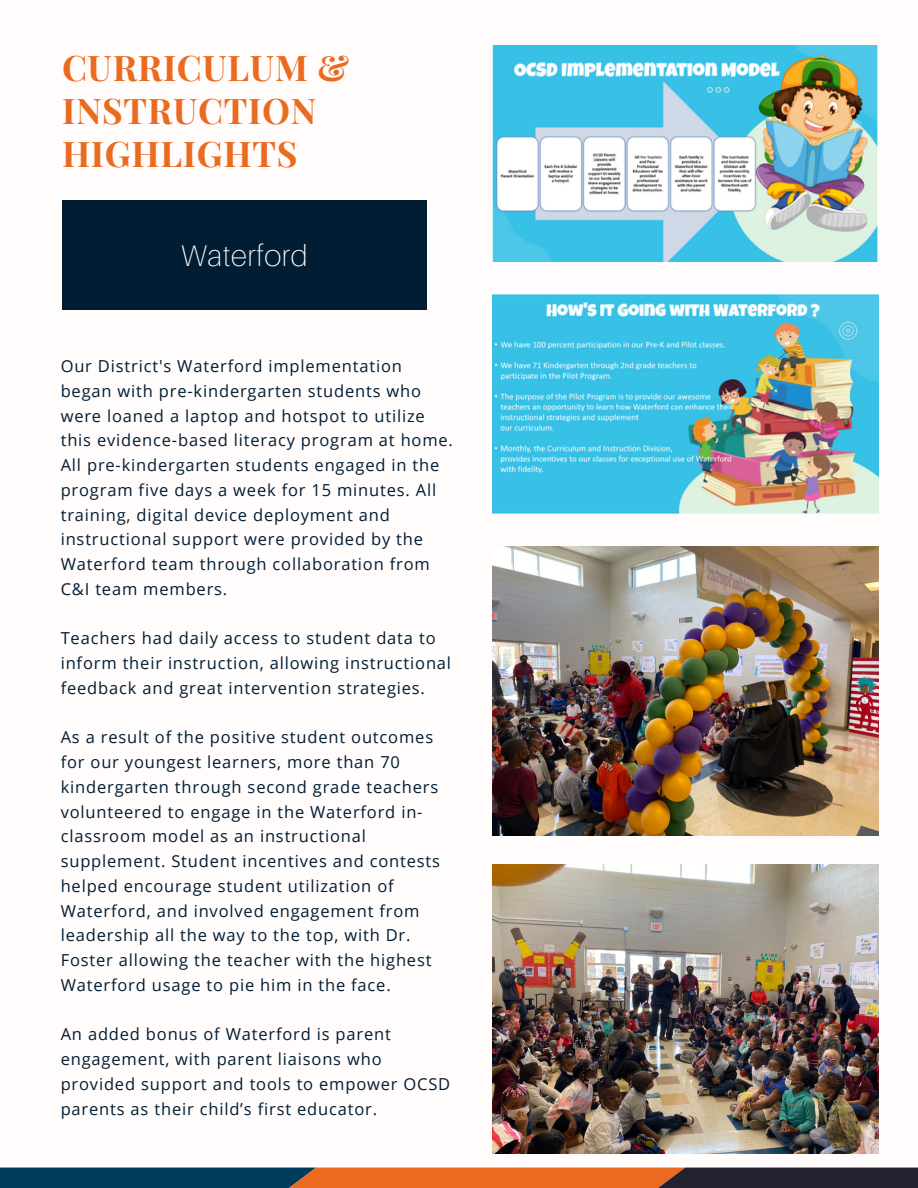
<style>
.page{position:relative;width:918px;height:1188px;background:#fffcfb}
.page>*{position:absolute;margin:0;border:0;box-sizing:border-box;transform-origin:0 0}
.t1{font:700 35.4px/42.8px "Playfair Display";letter-spacing:.02em;color:#ea6a20}
.t2{font:100 30px "Aileron";letter-spacing:.02em;color:#fff}
.t3{font:16.5px/24.8px "Open Sans";letter-spacing:.05em;color:#001d34}
</style>
<div class="page">
<svg style="left:0;top:1168px;width:918px;height:20px;background:#674638"></svg>
<div style="left:62px;top:201px;width:365px;height:109px;background:#001d34"></div>
<img style="left:493px;top:46px;width:385px;height:216px">
<img style="left:493px;top:295px;width:386px;height:218px">
<img style="left:493px;top:864px;width:386px;height:289px">
<img style="left:493px;top:546px;width:386px;height:290px">
<h1 class="t1" style="left:62px;top:45px;width:289px">CURRICULUM &amp;<br>INSTRUCTION<br>HIGHLIGHTS</h1>
<h2 class="t2" style="left:181px;top:237px;width:128px">Waterford</h2>
<p class="t3" style="left:61px;top:353px;width:394px">Our District's Waterford implementation began with pre-kindergarten students who were loaned a laptop and hotspot to utilize this evidence-based literacy program at home.<br>All pre-kindergarten students engaged in the program five days a week for 15 minutes. All training, digital device deployment and instructional support were provided by the Waterford team through collaboration from C&amp;I team members.</p>
<p class="t3" style="left:61px;top:625px;width:392px">Teachers had daily access to student data to inform their instruction, allowing instructional feedback and great intervention strategies.</p>
<p class="t3" style="left:61px;top:724px;width:381px">As a result of the positive student outcomes for our youngest learners, more than 70 kindergarten through second grade teachers volunteered to engage in the Waterford in&shy;classroom model as an instructional supplement. Student incentives and contests helped encourage student utilization of Waterford, and involved engagement from leadership all the way to the top, with Dr.<br>Foster allowing the teacher with the highest Waterford usage to pie him in the face.</p>
<p class="t3" style="left:61px;top:1021px;width:391px">An added bonus of Waterford is parent engagement, with parent liaisons who provided support and tools to empower OCSD parents as their child’s first educator.</p>
</div>
